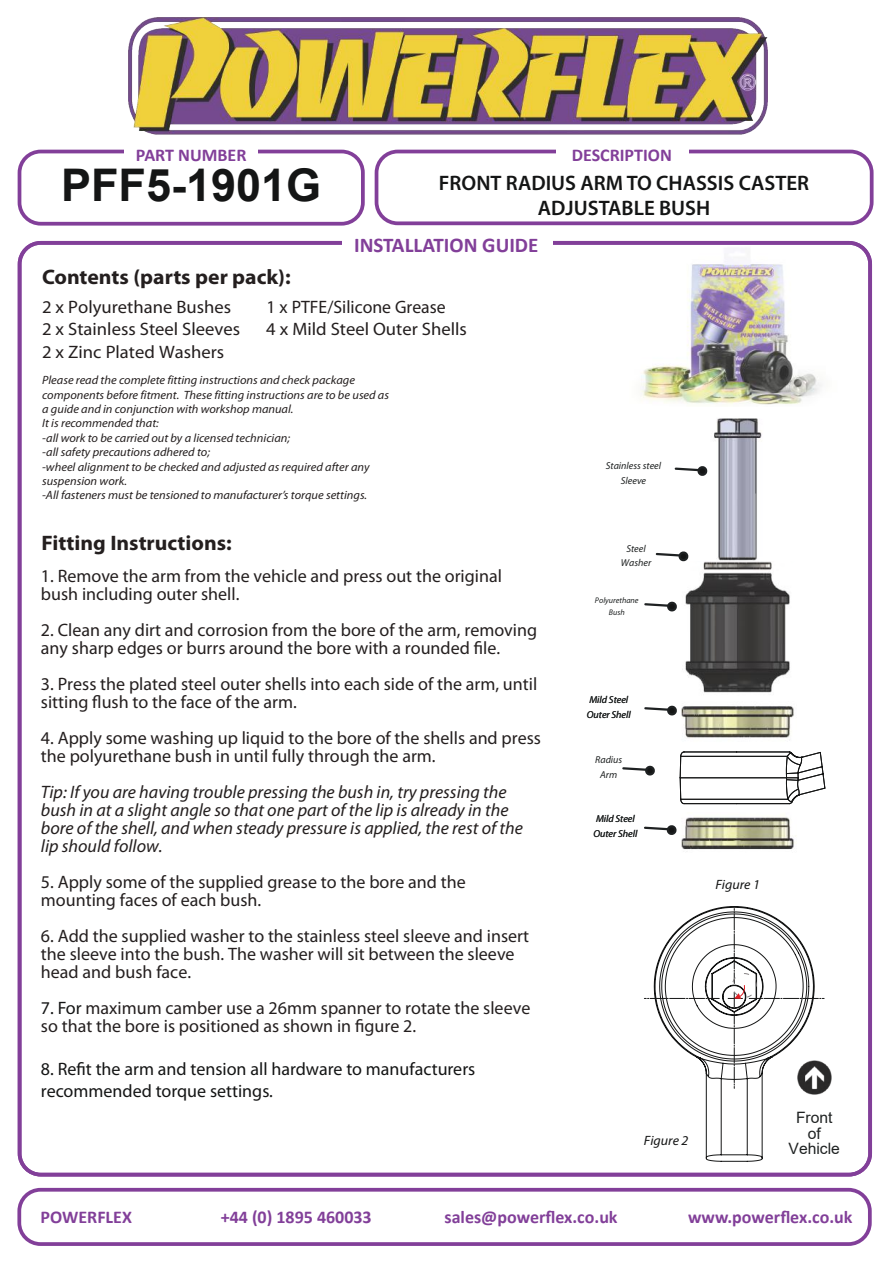
<style>
.page{position:relative;width:893px;height:1263px;background:#fff}
.page>*{position:absolute;margin:0;border:0;box-sizing:border-box;transform-origin:0 0}
.t1{font:700 45px "Arial";color:#141515}
.t2{font:600 21px/25.2px "Myriad Pro";color:#141515;text-align:center}
.t3{font:700 21px "Myriad Pro";color:#241f1f}
.t4{font:700 21px "Calibri";color:#823f99}
.t5{font:18px/18px "Myriad Pro";color:#241f1f}
.t6{font:italic 18px/18px "Myriad Pro";color:#241f1f}
.t7{font:700 18px "Calibri";color:#823f99}
.t8{font:18px/21.6px "Myriad Pro";color:#141515}
.t9{font:15.75px/15.9px "Arial";color:#1f2222;text-align:center}
.t10{font:italic 13.5px "Myriad Pro";color:#141515}
.t11{font:italic 12px/14.4px "Myriad Pro";color:#241f1f}
.t12{font:italic 10.05px/14.7px "Myriad Pro";color:#1f2222;text-align:center}
.t13{font:italic 8.1px/12px "Myriad Pro";color:#1f2222;text-align:center}
.s1{color:#141515}
</style>
<div class="page">
<img style="left:630px;top:225px;width:216px;height:180px">
<img style="left:670px;top:418px;width:124px;height:320px">
<img style="left:681px;top:817px;width:114px;height:33px">
<img style="left:670px;top:562px;width:124px;height:9px">
<div style="left:375px;top:150px;width:498px;height:75px;border:4px solid #823f99;border-radius:21px"></div>
<div style="left:18px;top:150px;width:347px;height:76px;border:4px solid #823f99;border-radius:21px"></div>
<img style="left:128px;top:18px;width:639px;height:117px">
<div style="left:124px;top:147px;width:134px;height:9px;background:#fff"></div>
<div style="left:556px;top:147px;width:132px;height:9px;background:#fff"></div>
<div style="left:17px;top:1188px;width:855px;height:58px;border:4px solid #823f99;border-radius:21px"></div>
<img style="left:824px;top:1063px;width:7px;height:29px">
<svg style="left:644px;top:906px;width:180px;height:256px"></svg>
<div style="left:18px;top:241px;width:854px;height:935px;border:4px solid #823f99;border-radius:21px"></div>
<div style="left:342px;top:235px;width:210px;height:15px;background:#fff"></div>
<svg style="left:622px;top:766px;width:33px;height:10px"></svg>
<svg style="left:644px;top:825px;width:33px;height:10px"></svg>
<svg style="left:655px;top:552px;width:35px;height:11px"></svg>
<svg style="left:644px;top:602px;width:34px;height:11px"></svg>
<svg style="left:644px;top:706px;width:34px;height:11px"></svg>
<svg style="left:673px;top:466px;width:36px;height:11px"></svg>
<svg style="left:679px;top:751px;width:147px;height:53px"></svg>
<p class="t7" style="left:136px;top:147px;width:112px">PART NUMBER</p>
<p class="t7" style="left:572px;top:147px;width:102px">DESCRIPTION</p>
<h1 class="t1" style="left:61px;top:168px;width:262px">PFF5-1901G</h1>
<p class="t2" style="left:439px;top:172px;width:372px">FRONT RADIUS ARM TO CHASSIS CASTER<br>ADJUSTABLE BUSH</p>
<p class="t4" style="left:354px;top:236px;width:186px">INSTALLATION GUIDE</p>
<p class="t3" style="left:42px;top:268px;width:250px">Contents (parts per pack):</p>
<p class="t5" style="left:42px;top:300px;width:191px">2 x Polyurethane Bushes</p>
<p class="t5" style="left:42px;top:344px;width:184px">2 x Zinc Plated Washers</p>
<p class="t5" style="left:267px;top:300px;width:181px">1 x PTFE/Silicone Grease</p>
<p class="t5" style="left:42px;top:321px;width:200px">2 x Stainless Steel Sleeves</p>
<p class="t5" style="left:266px;top:321px;width:202px">4 x Mild Steel Outer Shells</p>
<p class="t11" style="left:42px;top:374px;width:348px">Please read the complete fitting instructions and check package components before fitment. These fitting instructions are to be used as a guide and in conjunction with workshop manual.<br>It is recommended that:<br>-all work to be carried out by a licensed technician;<br>-all safety precautions adhered to;<br>-wheel alignment to be checked and adjusted as required after any suspension work.<br>-All fasteners must be tensioned to manufacturer’s torque settings.</p>
<p class="t3" style="left:42px;top:534px;width:192px">Fitting Instructions:</p>
<p class="t5" style="left:41px;top:568px;width:463px">1. Remove the arm from the vehicle and press out the original bush including outer shell.</p>
<p class="t5" style="left:41px;top:622px;width:498px">2. Clean any dirt and corrosion from the bore of the arm, removing any sharp edges or burrs around the bore with a rounded file.</p>
<p class="t5" style="left:41px;top:676px;width:498px">3. Press the plated steel outer shells into each side of the arm, until sitting flush to the face of the arm.</p>
<p class="t5" style="left:41px;top:730px;width:502px">4. Apply some washing up liquid to the bore of the shells and press the polyurethane bush in until fully through the arm.</p>
<p class="t6" style="left:41px;top:784px;width:483px">Tip: If you are having trouble pressing the bush in, try pressing the bush in at a slight angle so that one part of the lip is already in the bore of the shell, and when steady pressure is applied, the rest of the lip should follow.</p>
<p class="t5" style="left:41px;top:874px;width:426px">5. Apply some of the supplied grease to the bore and the mounting faces of each bush.</p>
<p class="t5" style="left:41px;top:928px;width:490px">6. Add the supplied washer to the stainless steel sleeve and insert the sleeve into the bush. The washer will sit between the sleeve head and bush face.</p>
<p class="t5" style="left:41px;top:1000px;width:491px"><span class="s1">7. For</span> maximum camber use a 26mm spanner to rotate the sleeve so that the bore is positioned as shown in figure 2.</p>
<p class="t8" style="left:41px;top:1060px;width:436px">8. Refit the arm and tension all hardware to manufacturers recommended torque settings.</p>
<p class="t12" style="left:606px;top:459px;width:57px">Stainless steel<br>Sleeve</p>
<p class="t12" style="left:621px;top:542px;width:32px">Steel<br>Washer</p>
<p class="t13" style="left:595px;top:595px;width:45px">Polyurethane<br>Bush</p>
<p class="t12" style="left:587px;top:693px;width:45px;text-align:left">Mild Steel<br>Outer Shell</p>
<p class="t12" style="left:595px;top:753px;width:29px">Radius<br>Arm</p>
<p class="t12" style="left:593px;top:812px;width:45px;text-align:left">Mild Steel<br>Outer Shell</p>
<p class="t10" style="left:715px;top:879px;width:46px">Figure 1</p>
<p class="t10" style="left:644px;top:1135px;width:46px">Figure 2</p>
<p class="t9" style="left:789px;top:1110px;width:53px">Front of<br>Vehicle</p>
<p class="t7" style="left:41px;top:1209px;width:93px">POWERFLEX</p>
<p class="t7" style="left:221px;top:1209px;width:152px">+44 (0) 1895 460033</p>
<p class="t7" style="left:444px;top:1209px;width:175px">sales@powerflex.co.uk</p>
<p class="t7" style="left:688px;top:1209px;width:166px">www.powerflex.co.uk</p>
</div>
